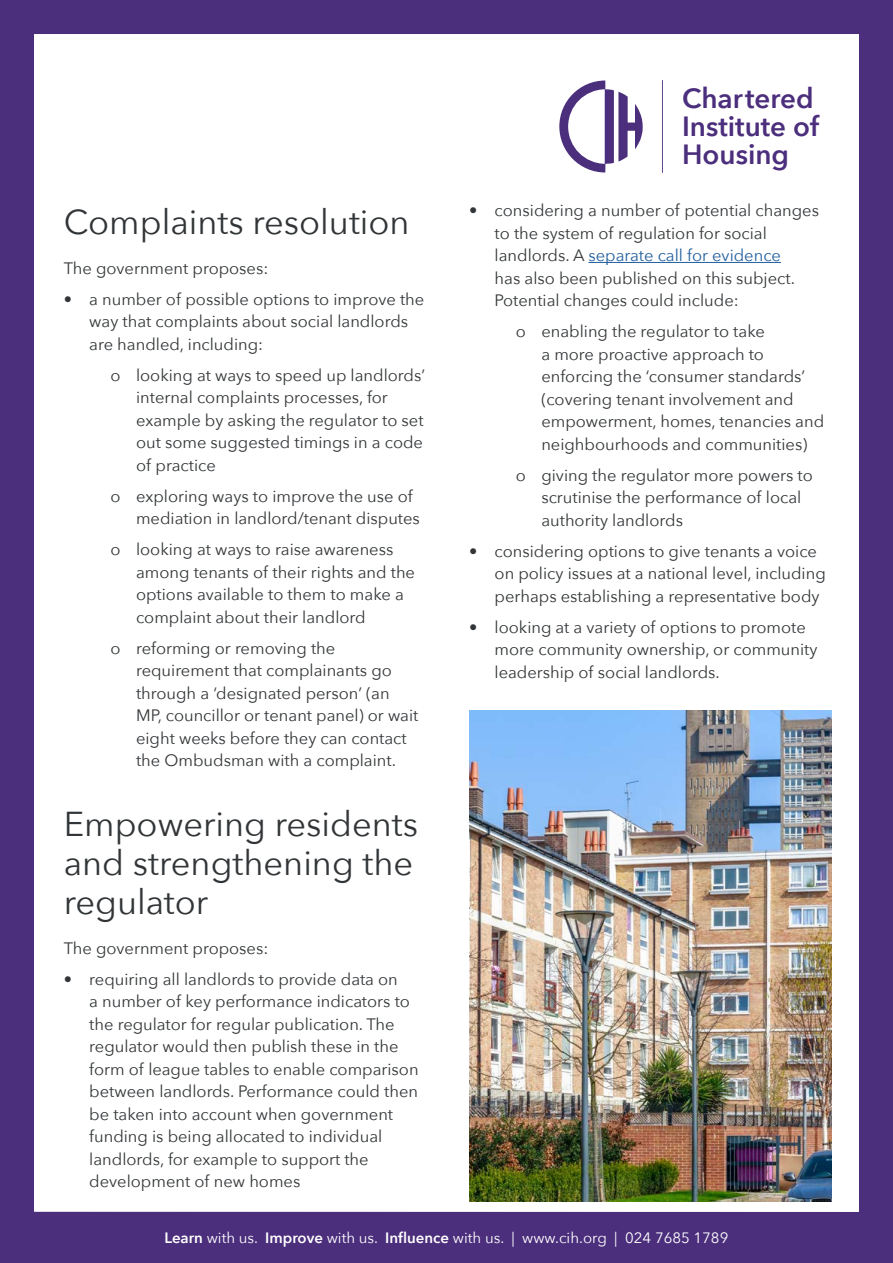
<style>
.page{position:relative;width:893px;height:1263px;background:#4b2e7c}
.page>*{position:absolute;margin:0;border:0;box-sizing:border-box;transform-origin:0 0}
.t1{font:34.5px/39px "Avenir Next";color:#323537}
.t2{font:600 27.75px/27.9px "Avenir Next";color:#4b2e7c}
.t3{font:16.5px/22.5px "Avenir Next";color:#323537}
.t4{font:15px "Avenir Next";color:#fff}
.s1{color:#215e9e}
.s2{font-weight:600}
</style>
<div class="page">
<div style="left:34px;top:34px;width:825px;height:1178px;background:#fff"></div>
<hr style="left:588px;top:262px;width:193px;height:1px;background:#215e9e">
<svg style="left:559px;top:80px;width:84px;height:92px"></svg>
<hr style="left:662px;top:80px;width:1px;height:93px;background:#4b2e7c">
<img style="left:469px;top:711px;width:363px;height:490px">
<h1 class="t1" style="left:64px;top:201px;width:347px">Complaints resolution</h1>
<p class="t3" style="left:64px;top:256px;width:206px">The government proposes:</p>
<p class="t3" style="left:89px;top:287px;width:336px;text-indent:-26px">• a number of possible options to improve the way that complaints about social landlords are handled, including:</p>
<p class="t3" style="left:136px;top:363px;width:291px;text-indent:-26px">o looking at ways to speed up landlords’ internal complaints processes, for example by asking the regulator to set out some suggested timings in a code of practice</p>
<p class="t3" style="left:136px;top:484px;width:285px;text-indent:-26px">o exploring ways to improve the use of mediation in landlord/tenant disputes</p>
<p class="t3" style="left:136px;top:538px;width:280px;text-indent:-26px">o looking at ways to raise awareness among tenants of their rights and the options available to them to make a complaint about their landlord</p>
<p class="t3" style="left:136px;top:636px;width:284px;text-indent:-26px">o reforming or removing the requirement that complainants go through a ‘designated person’ (an MP, councillor or tenant panel) or wait eight weeks before they can contact the Ombudsman with a complaint.</p>
<h1 class="t1" style="left:64px;top:803px;width:356px">Empowering residents and strengthening the regulator</h1>
<p class="t3" style="left:64px;top:936px;width:206px">The government proposes:</p>
<p class="t3" style="left:89px;top:967px;width:331px;text-indent:-26px">• requiring all landlords to provide data on<br>a number of key performance indicators to the regulator for regular publication. The regulator would then publish these in the form of league tables to enable comparison between landlords. Performance could then be taken into account when government funding is being allocated to individual landlords, for example to support the development of new homes</p>
<h2 class="t2" style="left:682px;top:84px;width:138px">Chartered<br>Institute of<br>Housing</h2>
<p class="t3" style="left:495px;top:198px;width:326px;text-indent:-26px">• considering a number of potential changes to the system of regulation for social landlords. A <span class="s1">separate call for evidence<br></span>has also been published on this subject.<br>Potential changes could include:</p>
<p class="t3" style="left:541px;top:320px;width:284px;text-indent:-26px">o enabling the regulator to take<br>a more proactive approach to enforcing the ‘consumer standards’ (covering tenant involvement and empowerment, homes, tenancies and neighbourhoods and communities)</p>
<p class="t3" style="left:541px;top:463px;width:273px;text-indent:-26px">o giving the regulator more powers to scrutinise the performance of local authority landlords</p>
<p class="t3" style="left:495px;top:539px;width:333px;text-indent:-26px">• considering options to give tenants a voice on policy issues at a national level, including perhaps establishing a representative body</p>
<p class="t3" style="left:495px;top:615px;width:324px;text-indent:-26px">• looking at a variety of options to promote more community ownership, or community leadership of social landlords.</p>
<p class="t4" style="left:165px;top:1225px;width:565px"><span class="s2">Learn</span> with us. <span class="s2">Improve</span> with us. <span class="s2">Influence</span> with us. | www.cih.org | 024 7685 1789</p>
</div>
